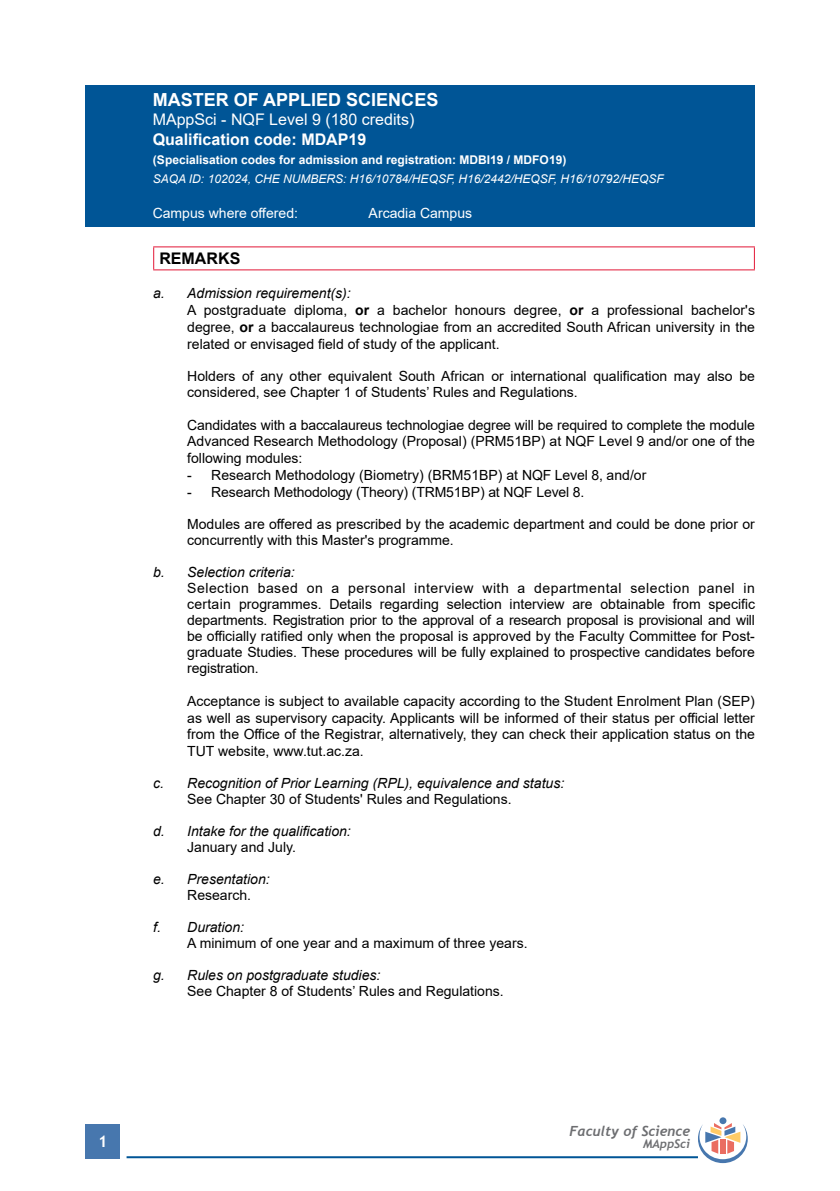
<style>
.page{position:relative;width:840px;height:1191px;background:#fff}
.page>*{position:absolute;margin:0;border:0;box-sizing:border-box;transform-origin:0 0}
.t1{font:700 18px "Arial";color:#fff}
.t2{font:16px "Arial";color:#fff}
.t3{font:700 16px "Arial";color:#fff}
.t4{font:700 16px "Arial";color:#000}
.t5{font:700 16px "Trebuchet MS";color:#fff}
.t6{font:14px/16.8px "Arial";color:#000}
.t7{font:italic 14px "Arial";color:#000}
.t8{font:14px "Arial";color:#fff}
.t9{font:italic 700 14px "Trebuchet";color:#6d6e71}
.t10{font:italic 12px "Arial";color:#fff}
.t11{font:700 12px "Arial";color:#fff}
.t12{font:italic 700 12px "Trebuchet";color:#6d6e71}
.s1{font-style:italic}
.s2{font-weight:700}
</style>
<div class="page">
<div style="left:86px;top:1124px;width:34px;height:34px;background:#4777ae"></div>
<hr style="left:126px;top:1156px;width:571px;height:2px;background:#005596">
<div style="left:719px;top:1117px;width:7px;height:7px;background:#4777ae;border-radius:50%"></div>
<svg style="left:697px;top:1123px;width:50px;height:40px"></svg>
<div style="left:85px;top:85px;width:669px;height:141px;background:#005596"></div>
<hr style="left:153px;top:246px;width:601px;height:1px;background:#e31837">
<svg style="left:153px;top:247px;width:1px;height:22px"></svg>
<svg style="left:753px;top:247px;width:1px;height:22px"></svg>
<hr style="left:153px;top:269px;width:601px;height:1px;background:#e31837">
<p class="t1" style="left:153px;top:87px;width:287px">MASTER OF APPLIED SCIENCES</p>
<p class="t2" style="left:153px;top:109px;width:263px">MAppSci - NQF Level 9 (180 credits)</p>
<p class="t3" style="left:153px;top:128px;width:215px">Qualification code: MDAP19</p>
<p class="t11" style="left:153px;top:151px;width:415px">(Specialisation codes for admission and registration: MDBI19 / MDFO19)</p>
<p class="t10" style="left:153px;top:171px;width:512px">SAQA ID: 102024, CHE NUMBERS: H16/10784/HEQSF, H16/2442/HEQSF, H16/10792/HEQSF</p>
<p class="t8" style="left:153px;top:204px;width:147px">Campus where offered:</p>
<p class="t8" style="left:368px;top:204px;width:105px">Arcadia Campus</p>
<p class="t4" style="left:159px;top:247px;width:82px">REMARKS</p>
<p class="t6" style="left:187px;top:285px;width:569px;text-indent:-34px"><span class="s1">a. Admission requirement(s):<br></span>A postgraduate diploma, <span class="s2">or</span> a bachelor honours degree, <span class="s2">or</span> a professional bachelor's degree, <span class="s2">or</span> a baccalaureus technologiae from an accredited South African university in the related or envisaged field of study of the applicant.</p>
<p class="t6" style="left:187px;top:368px;width:569px;line-height:16px">Holders of any other equivalent South African or international qualification may also be considered, see Chapter 1 of Students’ Rules and Regulations.</p>
<p class="t6" style="left:187px;top:416px;width:569px;text-align:justify">Candidates with a baccalaureus technologiae degree will be required to complete the module Advanced Research Methodology (Proposal) (PRM51BP) at NQF Level 9 and/or one of the following modules:</p>
<p class="t6" style="left:187px;top:466px;width:460px">- Research Methodology (Biometry) (BRM51BP) at NQF Level 8, and/or</p>
<p class="t6" style="left:187px;top:483px;width:398px">- Research Methodology (Theory) (TRM51BP) at NQF Level 8.</p>
<p class="t6" style="left:187px;top:516px;width:569px;line-height:16px">Modules are offered as prescribed by the academic department and could be done prior or concurrently with this Master's programme.</p>
<p class="t7" style="left:153px;top:563px;width:143px">b. Selection criteria:</p>
<p class="t6" style="left:187px;top:580px;width:569px;line-height:16px;text-align:justify">Selection based on a personal interview with a departmental selection panel in certain programmes. Details regarding selection interview are obtainable from specific departments. Registration prior to the approval of a research proposal is provisional and will be officially ratified only when the proposal is approved by the Faculty Committee for Post&shy;graduate Studies. These procedures will be fully explained to prospective candidates before registration.</p>
<p class="t6" style="left:187px;top:692px;width:569px;text-align:justify">Acceptance is subject to available capacity according to the Student Enrolment Plan (SEP) as well as supervisory capacity. Applicants will be informed of their status per official letter from the Office of the Registrar, alternatively, they can check their application status on the TUT website, www.tut.ac.za.</p>
<p class="t7" style="left:153px;top:774px;width:412px">c. Recognition of Prior Learning (RPL), equivalence and status:</p>
<p class="t6" style="left:187px;top:791px;width:326px">See Chapter 30 of Students' Rules and Regulations.</p>
<p class="t7" style="left:153px;top:822px;width:199px">d. Intake for the qualification:</p>
<p class="t6" style="left:187px;top:839px;width:110px">January and July.</p>
<p class="t7" style="left:153px;top:870px;width:118px">e. Presentation:</p>
<p class="t6" style="left:187px;top:887px;width:65px">Research.</p>
<p class="t7" style="left:153px;top:918px;width:92px">f. Duration:</p>
<p class="t6" style="left:187px;top:935px;width:342px">A minimum of one year and a maximum of three years.</p>
<p class="t7" style="left:153px;top:966px;width:229px">g. Rules on postgraduate studies:</p>
<p class="t6" style="left:187px;top:983px;width:318px">See Chapter 8 of Students’ Rules and Regulations.</p>
<p class="t5" style="left:98px;top:1131px;width:11px">1</p>
<p class="t9" style="left:569px;top:1121px;width:122px">Faculty of Science</p>
<p class="t12" style="left:642px;top:1135px;width:49px">MAppSci</p>
</div>
